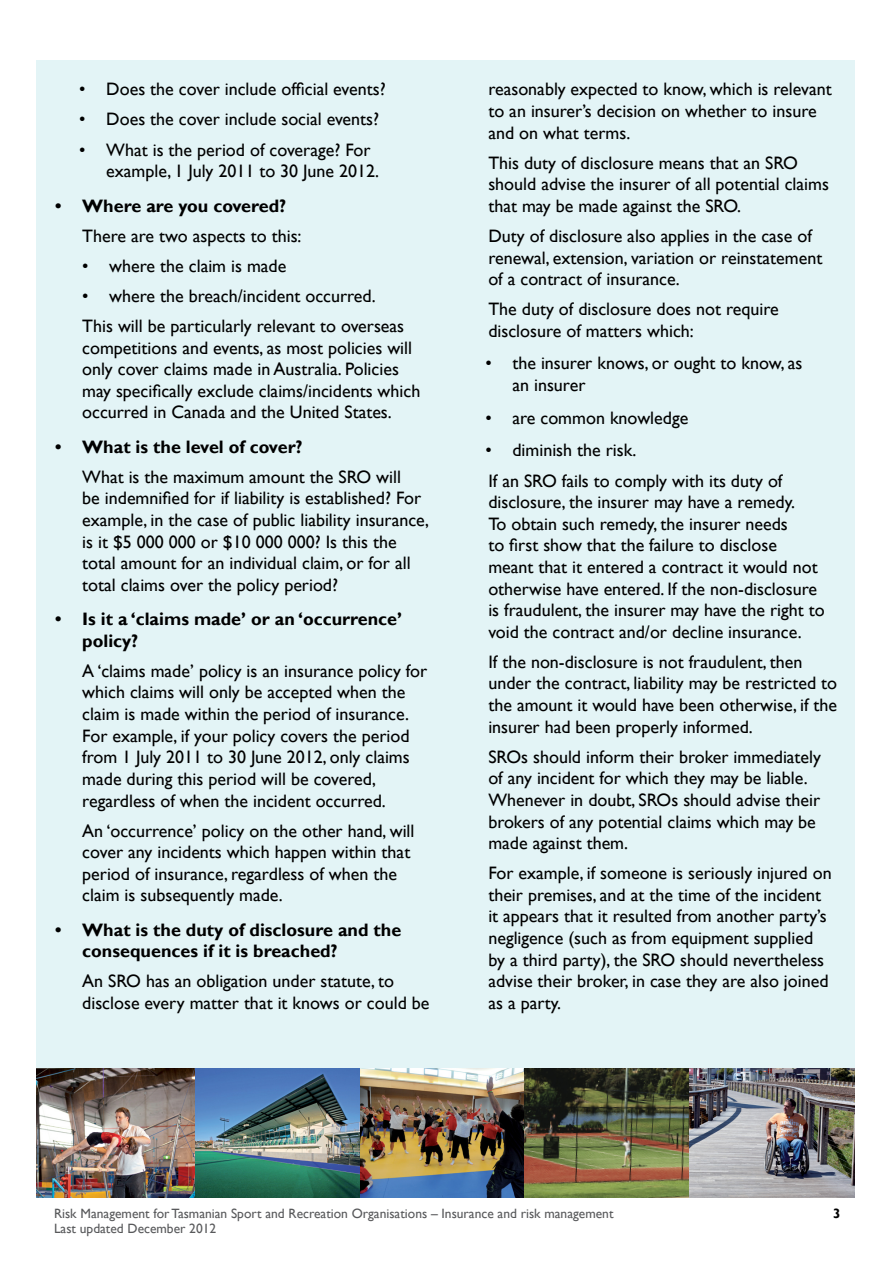
<style>
.page{position:relative;width:893px;height:1263px;background:#fff}
.page>*{position:absolute;margin:0;border:0;box-sizing:border-box;transform-origin:0 0}
.t1{font:18px/21.6px "Gill Sans";color:#000}
.t2{font:700 18px/21.6px "Gill Sans";color:#000}
.t3{font:13.5px "Gill Sans";color:#58595b}
.t4{font:700 13.5px "Gill Sans";color:#000}
</style>
<div class="page">
<div style="left:36px;top:60px;width:819px;height:1138px;background:#e3f4f6"></div>
<img style="left:36px;top:1069px;width:819px;height:129px">
<p class="t1" style="left:79px;top:79px;width:308px">• Does the cover include official events?</p>
<p class="t1" style="left:79px;top:109px;width:301px">• Does the cover include social events?</p>
<p class="t1" style="left:106px;top:139px;width:274px;text-indent:-27px">• What is the period of coverage? For example, 1 July 2011 to 30 June 2012.</p>
<p class="t2" style="left:55px;top:195px;width:232px">• Where are you covered?</p>
<p class="t1" style="left:82px;top:225px;width:221px">There are two aspects to this:</p>
<p class="t1" style="left:82px;top:255px;width:206px">• where the claim is made</p>
<p class="t1" style="left:82px;top:281px;width:323px;line-height:30.2px">• where the breach/incident occurred.<br>This will be particularly relevant to overseas</p>
<p class="t1" style="left:82px;top:337px;width:340px">competitions and events, as most policies will only cover claims made in Australia. Policies may specifically exclude claims/incidents which occurred in Canada and the United States.</p>
<p class="t2" style="left:55px;top:436px;width:249px">• What is the level of cover?</p>
<p class="t1" style="left:82px;top:466px;width:348px">What is the maximum amount the SRO will<br>be indemnified for if liability is established? For example, in the case of public liability insurance, is it $5 000 000 or $10 000 000? Is this the total amount for an individual claim, or for all total claims over the policy period?</p>
<p class="t2" style="left:82px;top:609px;width:321px;text-indent:-27px">• Is it a ‘claims made’ or an ‘occurrence’ policy?</p>
<p class="t1" style="left:82px;top:660px;width:347px">A ‘claims made’ policy is an insurance policy for which claims will only be accepted when the claim is made within the period of insurance.<br>For example, if your policy covers the period from 1 July 2011 to 30 June 2012, only claims made during this period will be covered, regardless of when the incident occurred.</p>
<p class="t1" style="left:82px;top:820px;width:334px">An ‘occurrence’ policy on the other hand, will cover any incidents which happen within that period of insurance, regardless of when the claim is subsequently made.</p>
<p class="t2" style="left:82px;top:919px;width:320px;text-indent:-27px">• What is the duty of disclosure and the consequences if it is breached?</p>
<p class="t1" style="left:82px;top:971px;width:349px">An SRO has an obligation under statute, to disclose every matter that it knows or could be</p>
<p class="t1" style="left:488px;top:79px;width:345px">reasonably expected to know, which is relevant to an insurer’s decision on whether to insure and on what terms.</p>
<p class="t1" style="left:488px;top:152px;width:342px">This duty of disclosure means that an SRO should advise the insurer of all potential claims that may be made against the SRO.</p>
<p class="t1" style="left:488px;top:225px;width:335px">Duty of disclosure also applies in the case of renewal, extension, variation or reinstatement of a contract of insurance.</p>
<p class="t1" style="left:488px;top:299px;width:292px">The duty of disclosure does not require disclosure of matters which:</p>
<p class="t1" style="left:512px;top:353px;width:292px;text-indent:-27px">• the insurer knows, or ought to know, as an insurer</p>
<p class="t1" style="left:485px;top:407px;width:204px">• are common knowledge</p>
<p class="t1" style="left:485px;top:436px;width:299px;line-height:30.2px">• diminish the risk.<br>If an SRO fails to comply with its duty of</p>
<p class="t1" style="left:488px;top:492px;width:338px">disclosure, the insurer may have a remedy.<br>To obtain such remedy, the insurer needs<br>to first show that the failure to disclose meant that it entered a contract it would not otherwise have entered. If the non-disclosure is fraudulent, the insurer may have the right to void the contract and/or decline insurance.</p>
<p class="t1" style="left:488px;top:651px;width:350px">If the non-disclosure is not fraudulent, then under the contract, liability may be restricted to the amount it would have been otherwise, if the insurer had been properly informed.</p>
<p class="t1" style="left:488px;top:746px;width:334px">SROs should inform their broker immediately of any incident for which they may be liable.<br>Whenever in doubt, SROs should advise their brokers of any potential claims which may be made against them.</p>
<p class="t1" style="left:488px;top:863px;width:345px">For example, if someone is seriously injured on their premises, and at the time of the incident it appears that it resulted from another party’s negligence (such as from equipment supplied by a third party), the SRO should nevertheless advise their broker, in case they are also joined as a party.</p>
<p class="t3" style="left:54px;top:1206px;width:561px">Risk Management for Tasmanian Sport and Recreation Organisations – Insurance and risk management</p>
<p class="t4" style="left:833px;top:1205px;width:9px">3</p>
<p class="t3" style="left:54px;top:1221px;width:164px">Last updated December 2012</p>
</div>
